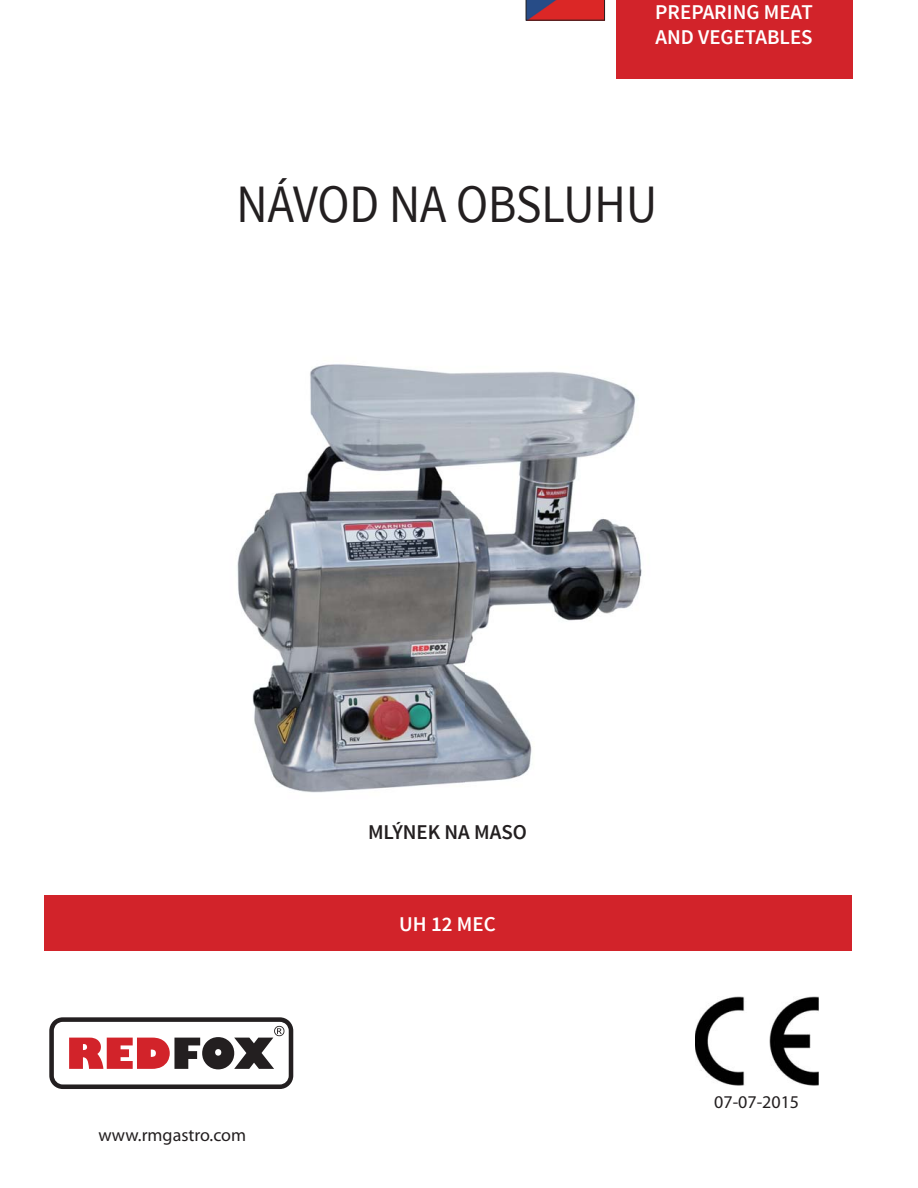
<style>
.page{position:relative;width:918px;height:1188px;background:#fff}
.page>*{position:absolute;margin:0;border:0;box-sizing:border-box;transform-origin:0 0}
.t1{font:54px "Source Sans Pro";color:#231f20;scale:.9 1}
.t2{font:600 21px/25.2px "Source Sans Pro";color:#fff}
.t3{font:600 21px "Source Sans Pro";color:#231f20}
.t4{font:18px "Myriad Pro";color:#231f20}
</style>
<div class="page">
<img style="left:237px;top:364px;width:405px;height:429px">
<div style="left:44px;top:895px;width:807px;height:56px;background:#d2232a"></div>
<div style="left:616px;top:0;width:236px;height:79px;background:#d2232a"></div>
<img style="left:695px;top:997px;width:123px;height:89px">
<svg style="left:526px;top:0;width:79px;height:20px;background:#b12d38"></svg>
<svg style="left:49px;top:1017px;width:245px;height:72px"></svg>
<p class="t2" style="left:655px;top:-1px;width:159px">PREPARING MEAT<br>AND VEGETABLES</p>
<h1 class="t1" style="left:236px;top:169px;width:469px">NÁVOD NA OBSLUHU</h1>
<p class="t3" style="left:368px;top:818px;width:160px">MLÝNEK NA MASO</p>
<p class="t4" style="left:99px;top:1128px;width:149px">www.rmgastro.com</p>
<p class="t2" style="left:399px;top:911px;width:98px">UH 12 MEC</p>
<p class="t4" style="left:714px;top:1095px;width:86px">07-07-2015</p>
</div>
